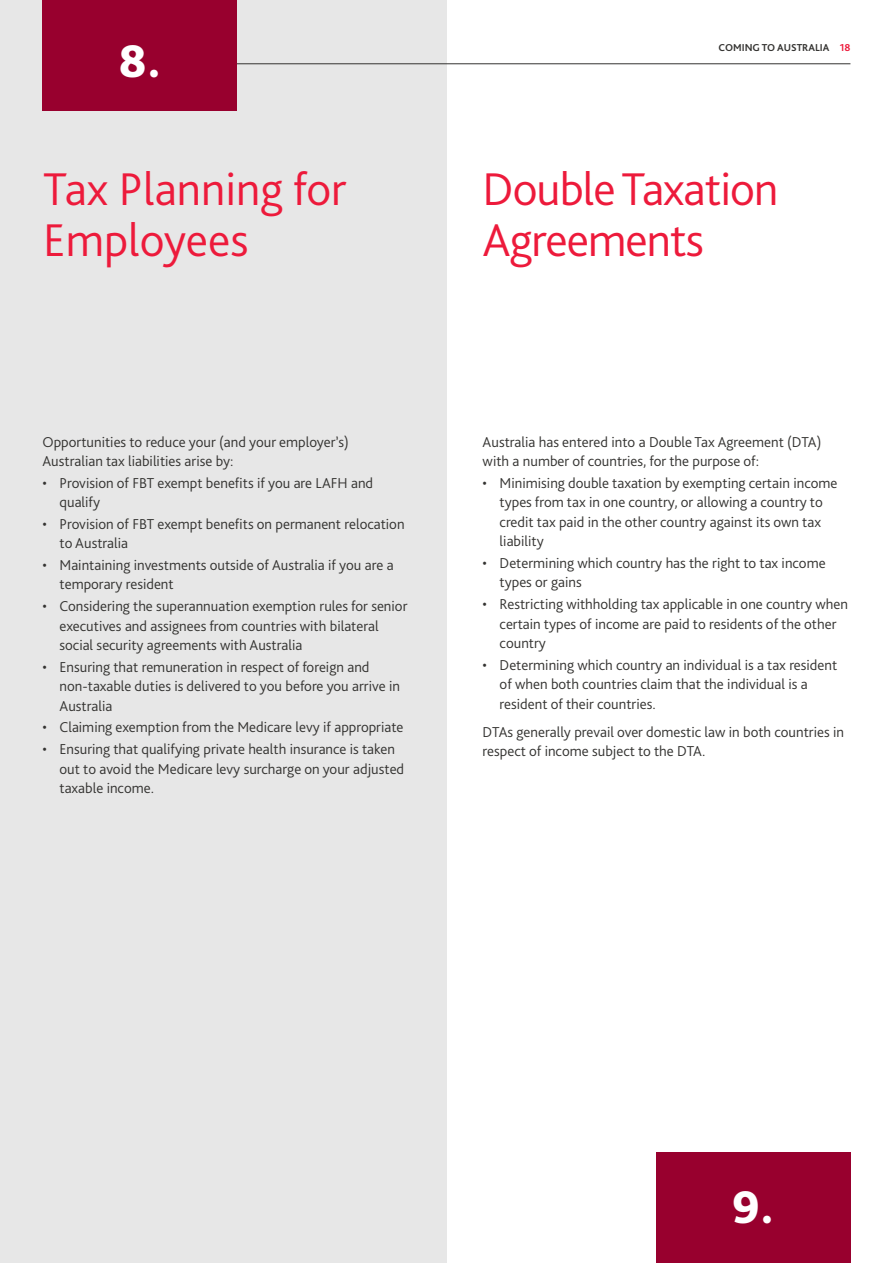
<style>
.page{position:relative;width:893px;height:1263px;background:#fff}
.page>*{position:absolute;margin:0;border:0;box-sizing:border-box;transform-origin:0 0}
.t1{font:300 48px/51px "Bliss Pro";letter-spacing:-.02em;color:#ed1a3b}
.t2{font:300 48px/51px "Bliss Pro";color:#ed1a3b}
.t3{font:800 48px "Bliss Pro";color:#fff}
.t4{font:300 15px/19.5px "Bliss Pro";color:#343331}
.t5{font:700 10.5px "Bliss Pro";color:#343331}
.s1{color:#ed1a3b}
</style>
<div class="page">
<div style="left:0;top:0;width:446px;height:1263px;background:#e7e7e7"></div>
<hr style="left:43px;top:63px;width:807px;height:1px;background:#343331">
<div style="left:43px;top:0;width:194px;height:111px;background:#98002e"></div>
<div style="left:656px;top:1152px;width:194px;height:111px;background:#98002e"></div>
<h1 class="t3" style="left:119px;top:31px;width:44px">8.</h1>
<p class="t5" style="left:718px;top:40px;width:133px">COMING TO AUSTRALIA <span class="s1">18</span></p>
<h1 class="t2" style="left:43px;top:163px;width:305px">Tax Planning for<br>Employees</h1>
<h1 class="t1" style="left:483px;top:163px;width:297px">Double Taxation<br>Agreements</h1>
<p class="t4" style="left:43px;top:431px;width:308px">Opportunities to reduce your (and your employer’s)<br>Australian tax liabilities arise by:</p>
<p class="t4" style="left:60px;top:473px;width:315px;text-indent:-17px">• Provision of FBT exempt benefits if you are LAFH and qualify</p>
<p class="t4" style="left:60px;top:514px;width:347px;text-indent:-17px">• Provision of FBT exempt benefits on permanent relocation to Australia</p>
<p class="t4" style="left:60px;top:555px;width:336px;text-indent:-17px">• Maintaining investments outside of Australia if you are a temporary resident</p>
<p class="t4" style="left:60px;top:596px;width:349px;text-indent:-17px">• Considering the superannuation exemption rules for senior executives and assignees from countries with bilateral social security agreements with Australia</p>
<p class="t4" style="left:60px;top:657px;width:342px;text-indent:-17px">• Ensuring that remuneration in respect of foreign and non-taxable duties is delivered to you before you arrive in<br>Australia</p>
<p class="t4" style="left:43px;top:717px;width:362px">• Claiming exemption from the Medicare levy if appropriate</p>
<p class="t4" style="left:60px;top:739px;width:346px;text-indent:-17px">• Ensuring that qualifying private health insurance is taken out to avoid the Medicare levy surcharge on your adjusted taxable income.</p>
<p class="t4" style="left:483px;top:431px;width:340px">Australia has entered into a Double Tax Agreement (DTA) with a number of countries, for the purpose of:</p>
<p class="t4" style="left:500px;top:473px;width:339px;text-indent:-17px">• Minimising double taxation by exempting certain income types from tax in one country, or allowing a country to credit tax paid in the other country against its own tax liability</p>
<p class="t4" style="left:500px;top:553px;width:328px;text-indent:-17px">• Determining which country has the right to tax income types or gains</p>
<p class="t4" style="left:500px;top:594px;width:350px;text-indent:-17px">• Restricting withholding tax applicable in one country when certain types of income are paid to residents of the other country</p>
<p class="t4" style="left:500px;top:654px;width:339px;text-indent:-17px">• Determining which country an individual is a tax resident of when both countries claim that the individual is a resident of their countries.</p>
<p class="t4" style="left:483px;top:721px;width:363px">DTAs generally prevail over domestic law in both countries in respect of income subject to the DTA.</p>
<h1 class="t3" style="left:732px;top:1177px;width:43px">9.</h1>
</div>
